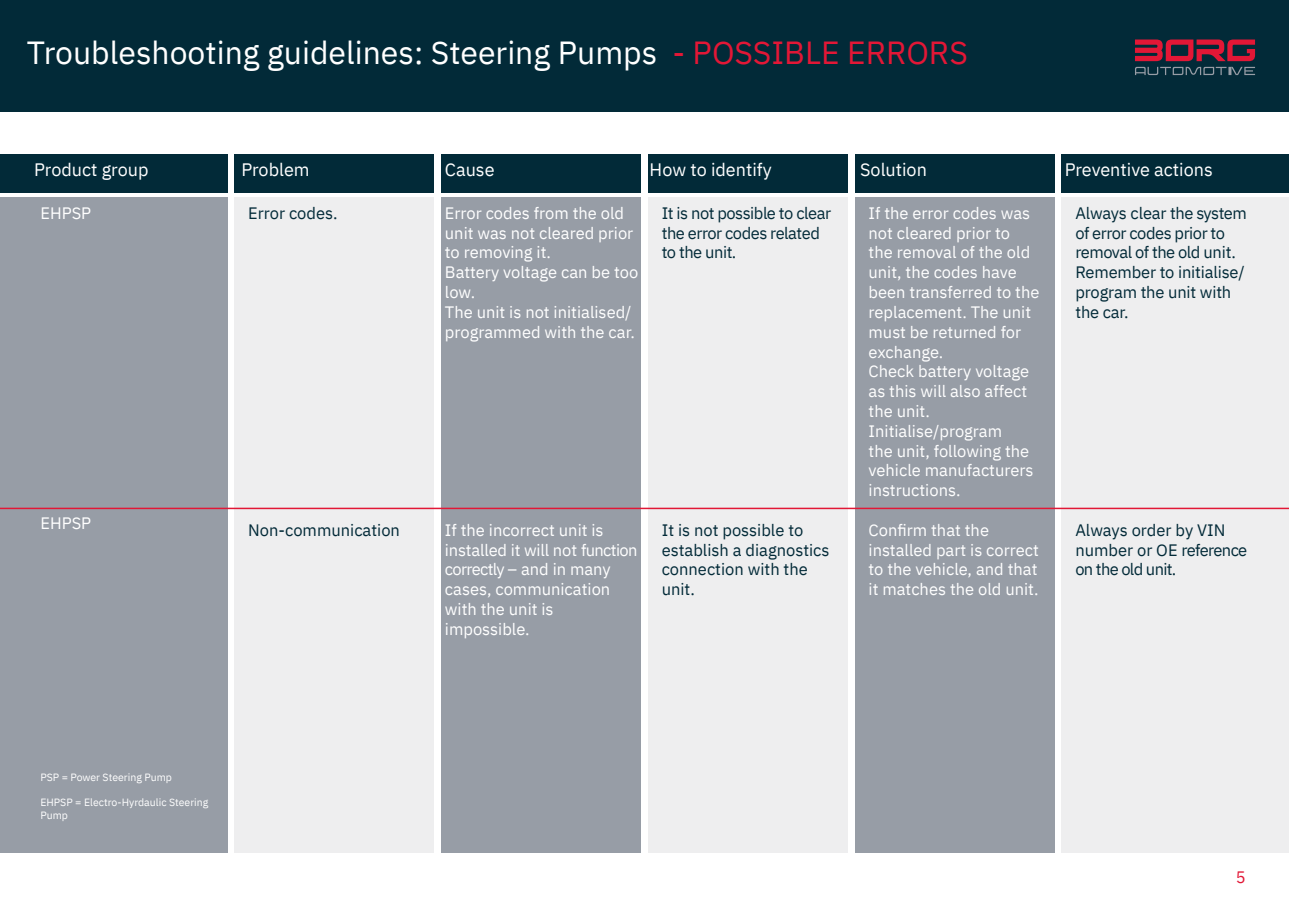
<style>
.page{position:relative;width:1289px;height:919px;background:#fff}
.page>*{position:absolute;margin:0;border:0;box-sizing:border-box;transform-origin:0 0}
.t1{font:31.95px "IBM Plex Sans";color:#fff}
.t2{font:18px "IBM Plex Sans";color:#fff}
.t3{font:16.5px/19.8px "IBM Plex Sans";color:#fff}
.t4{font:16.5px/19.8px "IBM Plex Sans";letter-spacing:-.01em;color:#022a38}
.t5{font:16.5px/19.8px "IBM Plex Sans";letter-spacing:-.03em;color:#022a38}
.t6{font:16.5px "IBM Plex Sans";color:#e21736}
.t7{font:10.5px/12.6px "IBM Plex Sans";color:#fff}
.s1{color:#e21736}
</style>
<div class="page">
<div style="left:0;top:0;width:1288px;height:111px;background:#022a38"></div>
<svg style="left:1135px;top:67px;width:119px;height:8px"></svg>
<svg style="left:1135px;top:39px;width:119px;height:22px"></svg>
<div style="left:234px;top:154px;width:200px;height:38px;background:#022a38"></div>
<div style="left:441px;top:154px;width:200px;height:38px;background:#022a38"></div>
<div style="left:648px;top:154px;width:199px;height:38px;background:#022a38"></div>
<div style="left:854px;top:154px;width:200px;height:38px;background:#022a38"></div>
<div style="left:1061px;top:154px;width:227px;height:38px;background:#022a38"></div>
<div style="left:0;top:154px;width:227px;height:38px;background:#022a38"></div>
<div style="left:0;top:197px;width:227px;height:655px;background:#979da6"></div>
<div style="left:234px;top:197px;width:200px;height:655px;background:#eeeeef"></div>
<div style="left:441px;top:197px;width:200px;height:655px;background:#979da6"></div>
<div style="left:648px;top:197px;width:199px;height:655px;background:#eeeeef"></div>
<div style="left:854px;top:197px;width:200px;height:655px;background:#979da6"></div>
<div style="left:1061px;top:197px;width:227px;height:655px;background:#eeeeef"></div>
<hr style="left:0;top:507px;width:1288px;height:2px;background:#e21736">
<p class="t1" style="left:27px;top:29px;width:942px">Troubleshooting guidelines: Steering Pumps <span class="s1">- POSSIBLE ERRORS</span></p>
<p class="t2" style="left:34px;top:156px;width:116px">Product group</p>
<p class="t2" style="left:241px;top:156px;width:70px">Problem</p>
<p class="t2" style="left:445px;top:156px;width:51px">Cause</p>
<p class="t2" style="left:649px;top:156px;width:124px">How to identify</p>
<p class="t2" style="left:860px;top:156px;width:68px">Solution</p>
<p class="t2" style="left:1064px;top:156px;width:150px">Preventive actions</p>
<p class="t3" style="left:40px;top:202px;width:52px">EHPSP</p>
<p class="t4" style="left:248px;top:202px;width:91px">Error codes.</p>
<p class="t3" style="left:445px;top:202px;width:190px">Error codes from the old unit was not cleared prior to removing it.</p>
<p class="t3" style="left:445px;top:261px;width:195px">Battery voltage can be too low.</p>
<p class="t3" style="left:445px;top:301px;width:191px">The unit is not initialised/ programmed with the car.</p>
<p class="t5" style="left:661px;top:202px;width:171px">It is not possible to clear the error codes related to the unit.</p>
<p class="t3" style="left:868px;top:202px;width:172px">If the error codes was not cleared prior to<br>the removal of the old unit, the codes have been transferred to the replacement. The unit must be returned for exchange.</p>
<p class="t3" style="left:868px;top:360px;width:162px">Check battery voltage as this will also affect the unit.</p>
<p class="t3" style="left:868px;top:419px;width:166px">Initialise/program<br>the unit, following the vehicle manufacturers instructions.</p>
<p class="t3" style="left:868px;top:518px;width:172px">Confirm that the installed part is correct to the vehicle, and that it matches the old unit.</p>
<p class="t5" style="left:1075px;top:202px;width:173px">Always clear the system of error codes prior to removal of the old unit.</p>
<p class="t4" style="left:1075px;top:261px;width:171px">Remember to initialise/ program the unit with the car.</p>
<p class="t3" style="left:40px;top:511px;width:52px">EHPSP</p>
<p class="t4" style="left:248px;top:518px;width:153px">Non-communication</p>
<p class="t3" style="left:445px;top:518px;width:194px">If the incorrect unit is installed it will not function correctly – and in many cases, communication with the unit is impossible.</p>
<p class="t4" style="left:661px;top:518px;width:169px">It is not possible to establish a diagnostics connection with the unit.</p>
<p class="t4" style="left:1075px;top:518px;width:173px">Always order by VIN number or OE reference on the old unit.</p>
<p class="t7" style="left:40px;top:769px;width:133px">PSP = Power Steering Pump</p>
<p class="t7" style="left:40px;top:795px;width:169px">EHPSP = Electro-Hyrdaulic Steering<br>Pump</p>
<p class="t6" style="left:1235px;top:864px;width:11px">5</p>
</div>
